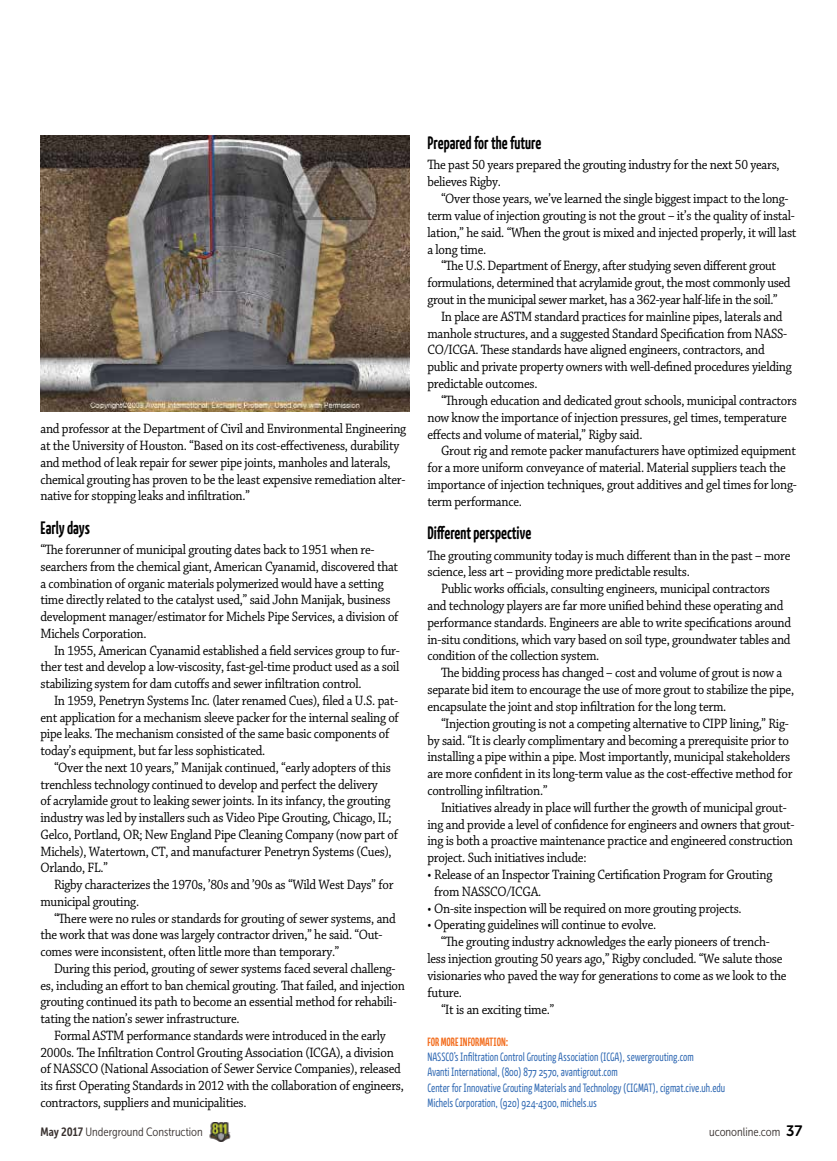
<style>
.page{position:relative;width:837px;height:1161px;background:#fff}
.page>*{position:absolute;margin:0;border:0;box-sizing:border-box;transform-origin:0 0}
.t1{font:700 18px "Kava Pro";color:#000;scale:.9 1}
.t2{font:14.25px/16.8px "Chaparral Pro";letter-spacing:-.02em;color:#000;scale:.9 1}
.t3{font:12px/15.3px "Kava Pro";color:#3069b3;scale:.9 1}
.t4{font:12px "Museo Sans Cond 300";color:#38312f}
.t5{font:700 12px "Kava Pro";color:#f36f21;scale:.9 1}
.s1{font-family:"Museo Sans Cond 700"}
.s2{font-family:"Museo Sans Rounded 700";font-size:15px;color:#000}
</style>
<div class="page">
<img style="left:210px;top:1122px;width:21px;height:19px">
<img style="left:40px;top:135px;width:370px;height:277px">
<p class="t2" style="left:40px;top:421px;width:408px">and professor at the Department of Civil and Environmental Engineering at the University of Houston. “Based on its cost-effectiveness, durability and method of leak repair for sewer pipe joints, manholes and laterals, chemical grouting has proven to be the least expensive remediation alter&shy;native for stopping leaks and infiltration.”</p>
<p class="t1" style="left:40px;top:516px;width:57px">Early days</p>
<p class="t2" style="left:40px;top:542px;width:399px">“The forerunner of municipal grouting dates back to 1951 when re&shy;searchers from the chemical giant, American Cyanamid, discovered that a combination of organic materials polymerized would have a setting time directly related to the catalyst used,” said John Manijak, business development manager/estimator for Michels Pipe Services, a division of Michels Corporation.</p>
<p class="t2" style="left:40px;top:642px;width:401px;text-align:justify;text-indent:14px">In 1955, American Cyanamid established a field services group to fur&shy;ther test and develop a low-viscosity, fast-gel-time product used as a soil stabilizing system for dam cutoffs and sewer infiltration control.</p>
<p class="t2" style="left:40px;top:692px;width:400px;text-indent:14px">In 1959, Penetryn Systems Inc. (later renamed Cues), filed a U.S. pat&shy;ent application for a mechanism sleeve packer for the internal sealing of pipe leaks. The mechanism consisted of the same basic components of today’s equipment, but far less sophisticated.</p>
<p class="t2" style="left:40px;top:760px;width:399px;text-indent:14px">“Over the next 10 years,” Manijak continued, “early adopters of this trenchless technology continued to develop and perfect the delivery<br>of acrylamide grout to leaking sewer joints. In its infancy, the grouting industry was led by installers such as Video Pipe Grouting, Chicago, IL; Gelco, Portland, OR; New England Pipe Cleaning Company (now part of Michels), Watertown, CT, and manufacturer Penetryn Systems (Cues), Orlando, FL.”</p>
<p class="t2" style="left:40px;top:877px;width:394px;text-indent:14px">Rigby characterizes the 1970s, ’80s and ’90s as “Wild West Days” for municipal grouting.</p>
<p class="t2" style="left:40px;top:910px;width:396px;text-indent:14px">“There were no rules or standards for grouting of sewer systems, and the work that was done was largely contractor driven,” he said. “Out&shy;comes were inconsistent, often little more than temporary.”</p>
<p class="t2" style="left:40px;top:961px;width:406px;text-indent:14px">During this period, grouting of sewer systems faced several challeng&shy;es, including an effort to ban chemical grouting. That failed, and injection grouting continued its path to become an essential method for rehabili&shy;tating the nation’s sewer infrastructure.</p>
<p class="t2" style="left:40px;top:1028px;width:405px;text-indent:14px">Formal ASTM performance standards were introduced in the early 2000s. The Infiltration Control Grouting Association (ICGA), a division of NASSCO (National Association of Sewer Service Companies), released its first Operating Standards in 2012 with the collaboration of engineers, contractors, suppliers and municipalities.</p>
<p class="t1" style="left:428px;top:132px;width:128px">Prepared for the future</p>
<p class="t2" style="left:428px;top:157px;width:393px">The past 50 years prepared the grouting industry for the next 50 years, believes Rigby.</p>
<p class="t2" style="left:428px;top:191px;width:412px;text-indent:14px">“Over those years, we’ve learned the single biggest impact to the long&shy;term value of injection grouting is not the grout – it’s the quality of instal&shy;lation,” he said. “When the grout is mixed and injected properly, it will last a long time.</p>
<p class="t2" style="left:441px;top:258px;width:374px">“The U.S. Department of Energy, after studying seven different grout</p>
<p class="t2" style="left:428px;top:275px;width:405px">formulations, determined that acrylamide grout, the most commonly used</p>
<p class="t2" style="left:428px;top:292px;width:391px">grout in the municipal sewer market, has a 362-year half-life in the soil.”</p>
<p class="t2" style="left:441px;top:308px;width:381px">In place are ASTM standard practices for mainline pipes, laterals and</p>
<p class="t2" style="left:428px;top:325px;width:401px">manhole structures, and a suggested Standard Specification from NASS-</p>
<p class="t2" style="left:428px;top:342px;width:376px">CO/ICGA. These standards have aligned engineers, contractors, and</p>
<p class="t2" style="left:428px;top:359px;width:406px">public and private property owners with well-defined procedures yielding</p>
<p class="t2" style="left:428px;top:376px;width:124px">predictable outcomes.</p>
<p class="t2" style="left:441px;top:393px;width:397px">“Through education and dedicated grout schools, municipal contractors</p>
<p class="t2" style="left:428px;top:409px;width:401px">now know the importance of injection pressures, gel times, temperature</p>
<p class="t2" style="left:428px;top:426px;width:240px">effects and volume of material,” Rigby said.</p>
<p class="t2" style="left:441px;top:443px;width:396px">Grout rig and remote packer manufacturers have optimized equipment</p>
<p class="t2" style="left:428px;top:460px;width:400px">for a more uniform conveyance of material. Material suppliers teach the</p>
<p class="t2" style="left:428px;top:477px;width:412px">importance of injection techniques, grout additives and gel times for long-</p>
<p class="t2" style="left:428px;top:493px;width:106px">term performance.</p>
<p class="t1" style="left:428px;top:522px;width:117px">Different perspective</p>
<p class="t2" style="left:428px;top:547px;width:405px">The grouting community today is much different than in the past – more science, less art – providing more predictable results.</p>
<p class="t2" style="left:428px;top:581px;width:406px;text-indent:14px">Public works officials, consulting engineers, municipal contractors and technology players are far more unified behind these operating and performance standards. Engineers are able to write specifications around in-situ conditions, which vary based on soil type, groundwater tables and condition of the collection system.</p>
<p class="t2" style="left:428px;top:665px;width:409px;text-indent:14px">The bidding process has changed – cost and volume of grout is now a separate bid item to encourage the use of more grout to stabilize the pipe, encapsulate the joint and stop infiltration for the long term.</p>
<p class="t2" style="left:428px;top:715px;width:407px;text-indent:14px">“Injection grouting is not a competing alternative to CIPP lining,” Rig&shy;by said. “It is clearly complimentary and becoming a prerequisite prior to installing a pipe within a pipe. Most importantly, municipal stakeholders are more confident in its long-term value as the cost-effective method for controlling infiltration.”</p>
<p class="t2" style="left:428px;top:799px;width:409px;text-indent:14px">Initiatives already in place will further the growth of municipal grout&shy;ing and provide a level of confidence for engineers and owners that grout&shy;ing is both a proactive maintenance practice and engineered construction project. Such initiatives include:</p>
<p class="t2" style="left:434px;top:867px;width:377px;text-indent:-7px">• Release of an Inspector Training Certification Program for Grouting from NASSCO/ICGA.</p>
<p class="t2" style="left:428px;top:900px;width:351px">• On-site inspection will be required on more grouting projects.</p>
<p class="t2" style="left:428px;top:917px;width:256px">• Operating guidelines will continue to evolve.</p>
<p class="t2" style="left:441px;top:934px;width:367px">“The grouting industry acknowledges the early pioneers of trench-</p>
<p class="t2" style="left:428px;top:951px;width:396px">less injection grouting 50 years ago,” Rigby concluded. “We salute those</p>
<p class="t2" style="left:428px;top:968px;width:400px">visionaries who paved the way for generations to come as we look to the</p>
<p class="t2" style="left:428px;top:984px;width:40px">future.</p>
<p class="t2" style="left:441px;top:1001px;width:127px">“It is an exciting time.”</p>
<p class="t5" style="left:428px;top:1034px;width:91px">FOR MORE INFORMATION:</p>
<p class="t3" style="left:428px;top:1049px;width:332px">NASSCO’s Infiltration Control Grouting Association (ICGA), sewergrouting.com<br>Avanti International, (800) 877 2570, avantigrout.com<br>Center for Innovative Grouting Materials and Technology (CIGMAT), cigmat.cive.uh.edu Michels Corporation, (920) 924-4300, michels.us</p>
<p class="t4" style="left:40px;top:1125px;width:164px"><span class="s1">May 2017</span> Underground Construction</p>
<p class="t4" style="left:709px;top:1125px;width:95px">ucononline.com <span class="s2">37</span></p>
</div>
